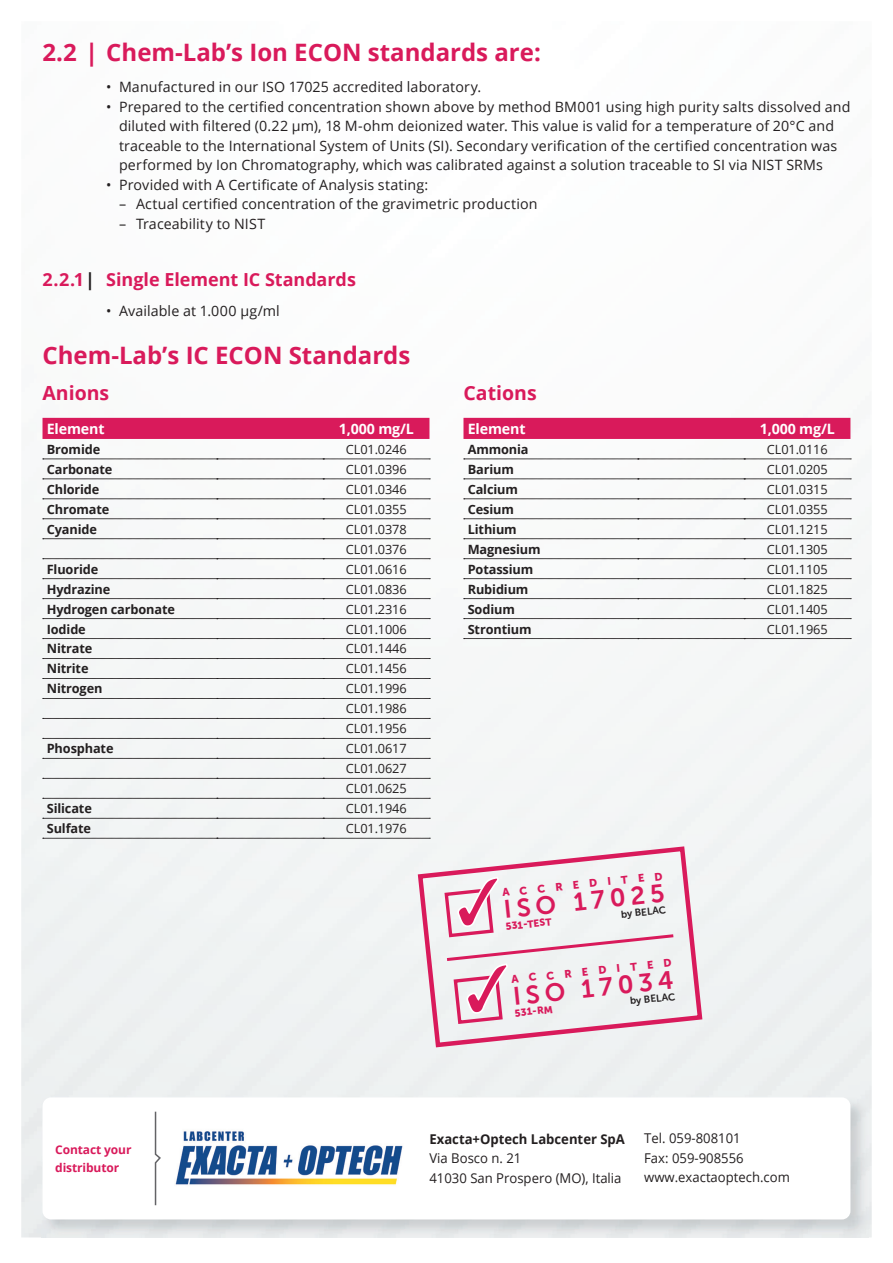
<style>
.page{position:relative;width:893px;height:1263px;background:#fff}
.page>*{position:absolute;margin:0;border:0;box-sizing:border-box;transform-origin:0 0}
.t1{font:25.2px "Museo Sans 700";color:#d91a5b}
.t2{font:700 24px "Open Sans";color:#d91a5b}
.t3{font:700 19.5px "Open Sans";color:#d91a5b}
.t4{font:700 18px "Open Sans";color:#d91a5b}
.t5{font:14.25px/19.5px "Open Sans";letter-spacing:.01em;color:#231f20}
.t6{font:700 14.25px "Open Sans";letter-spacing:-.01em;color:#fff}
.t7{font:13.5px/19.5px "Open Sans";color:#231f20}
.t8{font:700 13.5px "Open Sans";color:#231f20}
.t9{font:12.75px/20px "Open Sans";letter-spacing:-.01em;color:#231f20;text-align:justify}
.t10{font:700 12.75px "Open Sans";letter-spacing:-.01em;color:#231f20}
.t11{font:700 12px/18px "Open Sans";letter-spacing:-.01em;color:#d91a5b}
.t12{font:10.95px "Museo Sans 900";color:#d91a5b}
.t13{font:10.05px "Museo Sans 900";color:#d91a5b}
.t14{font:10.05px "Museo Sans 700";color:#231f20}
.s1{color:#231f20}
</style>
<div class="page">
<div style="left:21px;top:417px;width:851px;height:820px;background:#f4f6f6"></div>
<div style="left:43px;top:418px;width:386px;height:21px;background:#d91a5b"></div>
<svg style="left:43px;top:459px;width:387px;height:1px"></svg>
<svg style="left:43px;top:479px;width:387px;height:1px"></svg>
<svg style="left:43px;top:499px;width:387px;height:1px"></svg>
<svg style="left:43px;top:518px;width:387px;height:1px"></svg>
<svg style="left:43px;top:538px;width:387px;height:1px"></svg>
<svg style="left:43px;top:558px;width:387px;height:1px"></svg>
<svg style="left:43px;top:578px;width:387px;height:1px"></svg>
<svg style="left:43px;top:598px;width:387px;height:1px"></svg>
<svg style="left:43px;top:618px;width:387px;height:1px"></svg>
<svg style="left:43px;top:638px;width:387px;height:1px"></svg>
<svg style="left:43px;top:658px;width:387px;height:1px"></svg>
<svg style="left:43px;top:678px;width:387px;height:1px"></svg>
<svg style="left:43px;top:698px;width:387px;height:1px"></svg>
<svg style="left:43px;top:718px;width:387px;height:1px"></svg>
<svg style="left:43px;top:738px;width:387px;height:1px"></svg>
<svg style="left:43px;top:758px;width:387px;height:1px"></svg>
<svg style="left:43px;top:778px;width:387px;height:1px"></svg>
<svg style="left:43px;top:798px;width:387px;height:1px"></svg>
<svg style="left:43px;top:818px;width:387px;height:1px"></svg>
<svg style="left:43px;top:838px;width:387px;height:1px"></svg>
<div style="left:463px;top:418px;width:387px;height:21px;background:#d91a5b"></div>
<svg style="left:464px;top:459px;width:387px;height:1px"></svg>
<svg style="left:464px;top:479px;width:387px;height:1px"></svg>
<svg style="left:464px;top:499px;width:387px;height:1px"></svg>
<svg style="left:464px;top:518px;width:387px;height:1px"></svg>
<svg style="left:464px;top:538px;width:387px;height:1px"></svg>
<svg style="left:464px;top:558px;width:387px;height:1px"></svg>
<svg style="left:464px;top:578px;width:387px;height:1px"></svg>
<svg style="left:464px;top:598px;width:387px;height:1px"></svg>
<svg style="left:464px;top:618px;width:387px;height:1px"></svg>
<svg style="left:464px;top:638px;width:387px;height:1px"></svg>
<svg style="left:415px;top:844px;width:290px;height:206px"></svg>
<svg style="left:443px;top:874px;width:234px;height:152px"></svg>
<img style="left:42px;top:1096px;width:826px;height:141px">
<div style="left:43px;top:1097px;width:807px;height:122px;background:#fff;border-radius:9px"></div>
<svg style="left:154px;top:1111px;width:7px;height:95px"></svg>
<img style="left:175px;top:1131px;width:228px;height:54px">
<h2 class="t2" style="left:43px;top:35px;width:500px">2.2 | Chem-Lab’s Ion ECON standards are:</h2>
<p class="t5" style="left:106px;top:77px;width:376px">• Manufactured in our ISO 17025 accredited laboratory.</p>
<p class="t5" style="left:119px;top:97px;width:733px;text-indent:-13px">• Prepared to the certified concentration shown above by method BM001 using high purity salts dissolved and diluted with filtered (0.22 μm), 18 M-ohm deionized water. This value is valid for a temperature of 20°C and traceable to the International System of Units (SI). Secondary verification of the certified concentration was performed by Ion Chromatography, which was calibrated against a solution traceable to SI via NIST SRMs</p>
<p class="t5" style="left:106px;top:175px;width:323px">• Provided with A Certificate of Analysis stating:</p>
<p class="t5" style="left:119px;top:194px;width:420px">– Actual certified concentration of the gravimetric production</p>
<p class="t5" style="left:119px;top:214px;width:148px">– Traceability to NIST</p>
<p class="t4" style="left:43px;top:267px;width:315px">2.2.1 <span class="s1">|</span> Single Element IC Standards</p>
<p class="t5" style="left:106px;top:301px;width:175px">• Available at 1.000 µg/ml</p>
<h2 class="t2" style="left:43px;top:338px;width:369px">Chem-Lab’s IC ECON Standards</h2>
<h3 class="t3" style="left:43px;top:379px;width:68px">Anions</h3>
<p class="t6" style="left:47px;top:419px;width:59px">Element</p>
<p class="t6" style="left:339px;top:419px;width:77px">1,000 mg/L</p>
<p class="t10" style="left:47px;top:440px;width:55px">Bromide</p>
<p class="t9" style="left:346px;top:439px;width:62px">CL01.0246</p>
<p class="t10" style="left:47px;top:460px;width:67px">Carbonate</p>
<p class="t9" style="left:346px;top:459px;width:62px">CL01.0396</p>
<p class="t10" style="left:47px;top:480px;width:54px">Chloride</p>
<p class="t9" style="left:346px;top:479px;width:62px">CL01.0346</p>
<p class="t10" style="left:47px;top:500px;width:64px">Chromate</p>
<p class="t9" style="left:346px;top:499px;width:62px">CL01.0355</p>
<p class="t10" style="left:47px;top:520px;width:52px">Cyanide</p>
<p class="t9" style="left:346px;top:519px;width:62px">CL01.0378<br>CL01.0376</p>
<p class="t10" style="left:47px;top:560px;width:53px">Fluoride</p>
<p class="t9" style="left:346px;top:559px;width:62px">CL01.0616</p>
<p class="t10" style="left:47px;top:580px;width:65px">Hydrazine</p>
<p class="t9" style="left:346px;top:579px;width:62px">CL01.0836</p>
<p class="t10" style="left:47px;top:600px;width:130px">Hydrogen carbonate</p>
<p class="t9" style="left:346px;top:599px;width:62px">CL01.2316</p>
<p class="t10" style="left:47px;top:620px;width:41px">Iodide</p>
<p class="t9" style="left:346px;top:619px;width:62px">CL01.1006</p>
<p class="t10" style="left:47px;top:640px;width:47px">Nitrate</p>
<p class="t9" style="left:346px;top:638px;width:62px">CL01.1446</p>
<p class="t10" style="left:47px;top:660px;width:43px">Nitrite</p>
<p class="t9" style="left:346px;top:658px;width:62px">CL01.1456</p>
<p class="t10" style="left:47px;top:680px;width:57px">Nitrogen</p>
<p class="t9" style="left:346px;top:678px;width:62px">CL01.1996<br>CL01.1986<br>CL01.1956</p>
<p class="t10" style="left:47px;top:740px;width:68px">Phosphate</p>
<p class="t9" style="left:346px;top:738px;width:62px">CL01.0617<br>CL01.0627<br>CL01.0625</p>
<p class="t10" style="left:47px;top:799px;width:47px">Silicate</p>
<p class="t9" style="left:346px;top:798px;width:62px">CL01.1946</p>
<p class="t10" style="left:47px;top:819px;width:46px">Sulfate</p>
<p class="t9" style="left:346px;top:818px;width:62px">CL01.1976</p>
<h3 class="t3" style="left:463px;top:379px;width:75px">Cations</h3>
<p class="t6" style="left:468px;top:419px;width:59px">Element</p>
<p class="t6" style="left:760px;top:419px;width:77px">1,000 mg/L</p>
<p class="t10" style="left:468px;top:440px;width:62px">Ammonia</p>
<p class="t9" style="left:767px;top:439px;width:62px">CL01.0116</p>
<p class="t10" style="left:468px;top:460px;width:48px">Barium</p>
<p class="t9" style="left:767px;top:459px;width:62px">CL01.0205</p>
<p class="t10" style="left:468px;top:480px;width:52px">Calcium</p>
<p class="t9" style="left:767px;top:479px;width:62px">CL01.0315</p>
<p class="t10" style="left:468px;top:500px;width:48px">Cesium</p>
<p class="t9" style="left:767px;top:499px;width:62px">CL01.0355</p>
<p class="t10" style="left:468px;top:520px;width:51px">Lithium</p>
<p class="t9" style="left:767px;top:519px;width:62px">CL01.1215</p>
<p class="t10" style="left:468px;top:540px;width:74px">Magnesium</p>
<p class="t9" style="left:767px;top:539px;width:62px">CL01.1305</p>
<p class="t10" style="left:468px;top:560px;width:67px">Potassium</p>
<p class="t9" style="left:767px;top:559px;width:62px">CL01.1105</p>
<p class="t10" style="left:468px;top:580px;width:62px">Rubidium</p>
<p class="t9" style="left:767px;top:579px;width:62px">CL01.1825</p>
<p class="t10" style="left:468px;top:600px;width:49px">Sodium</p>
<p class="t9" style="left:767px;top:599px;width:62px">CL01.1405</p>
<p class="t10" style="left:468px;top:620px;width:65px">Strontium</p>
<p class="t9" style="left:767px;top:619px;width:62px">CL01.1965</p>
<p class="t12" style="left:502px;top:886px;width:163px;rotate:-6deg">ACCREDITED</p>
<p class="t13" style="left:505px;top:921px;width:47px;rotate:-6deg">531-TEST</p>
<h1 class="t1" style="left:503px;top:895px;width:163px;rotate:-6deg">ISO 17025</h1>
<p class="t14" style="left:620px;top:909px;width:47px;rotate:-6deg">by BELAC</p>
<p class="t11" style="left:55px;top:1140px;width:78px">Contact your distributor</p>
<p class="t12" style="left:511px;top:973px;width:163px;rotate:-6deg">ACCREDITED</p>
<p class="t13" style="left:514px;top:1007px;width:40px;rotate:-6deg">531-RM</p>
<h1 class="t1" style="left:512px;top:982px;width:163px;rotate:-6deg">ISO 17034</h1>
<p class="t14" style="left:630px;top:995px;width:47px;rotate:-6deg">by BELAC</p>
<p class="t8" style="left:429px;top:1129px;width:197px">Exacta+Optech Labcenter SpA</p>
<p class="t7" style="left:429px;top:1148px;width:194px">Via Bosco n. 21<br>41030 San Prospero (MO), Italia</p>
<p class="t7" style="left:644px;top:1128px;width:147px">Tel. 059-808101<br>Fax: 059-908556 www.exactaoptech.com</p>
</div>
